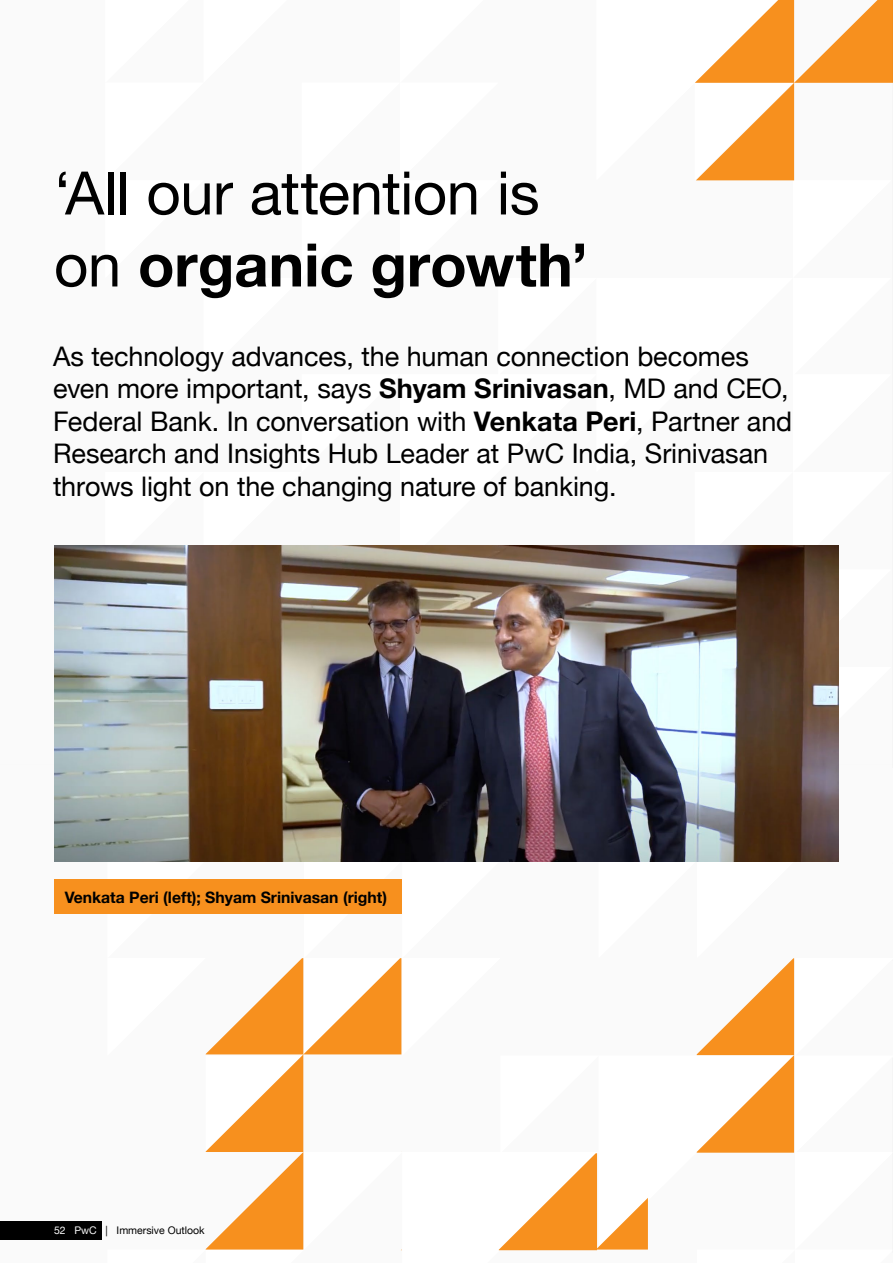
<style>
.page{position:relative;width:893px;height:1263px;background:#fff}
.page>*{position:absolute;margin:0;border:0;box-sizing:border-box;transform-origin:0 0}
.t1{font:60px/72px "Helvetica Neue";letter-spacing:-.01em;color:#000}
.t2{font:27px/32.4px "Helvetica Neue";letter-spacing:-.005em;color:#000}
.t3{font:700 15.75px "Helvetica Neue";color:#000}
.t4{font:10.5px "Helvetica Neue";color:#000}
.s1{font-weight:700}
.s2{color:#fff}
</style>
<div class="page">
<svg style="left:0;top:1053px;width:597px;height:198px"></svg>
<div style="left:54px;top:879px;width:348px;height:35px;background:#f7901e"></div>
<svg style="left:695px;top:0;width:198px;height:1153px"></svg>
<img style="left:54px;top:546px;width:785px;height:316px">
<svg style="left:206px;top:958px;width:196px;height:292px"></svg>
<svg style="left:499px;top:1153px;width:149px;height:97px"></svg>
<p class="t1" style="left:54px;top:161px;width:535px">‘All our attention is on <span class="s1">organic growth’</span></p>
<p class="t2" style="left:53px;top:342px;width:741px">As technology advances, the human connection becomes even more important, says <span class="s1">Shyam Srinivasan</span>, MD and CEO, Federal Bank. In conversation with <span class="s1">Venkata Peri</span>, Partner and Research and Insights Hub Leader at PwC India, Srinivasan throws light on the changing nature of banking.</p>
<p class="t3" style="left:65px;top:885px;width:324px">Venkata Peri (left); Shyam Srinivasan (right)</p>
<p class="t4" style="left:54px;top:1223px;width:152px"><span class="s2">52 PwC</span> | Immersive Outlook</p>
</div>
